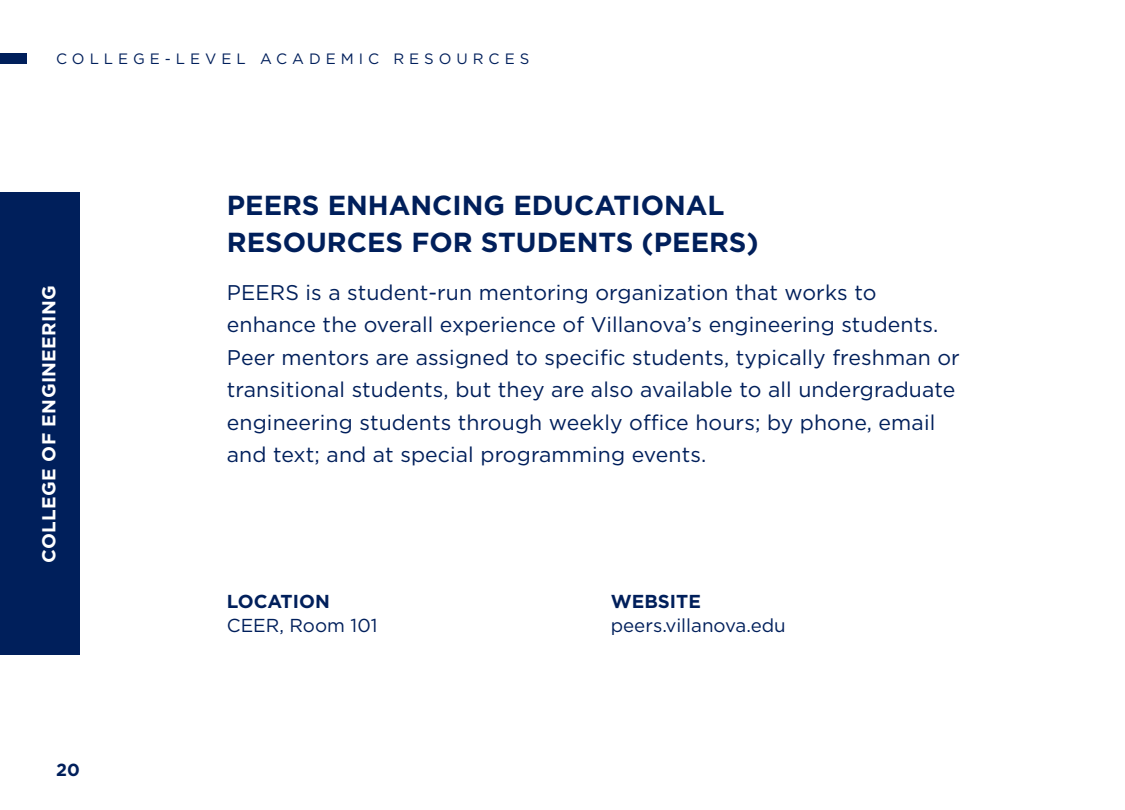
<style>
.page{position:relative;width:1125px;height:810px;background:#fff}
.page>*{position:absolute;margin:0;border:0;box-sizing:border-box;transform-origin:0 0}
.t1{font:700 27.5px/37.5px "Gotham";color:#001f5b}
.t2{font:21.25px/32.5px "Gotham";letter-spacing:.005em;color:#001f5b}
.t3{font:18.75px "Gotham";color:#001f5b}
.t4{font:700 18.75px "Gotham";letter-spacing:.02em;color:#fff}
.t5{font:700 18.75px "Gotham";color:#001f5b}
.t6{font:700 17.5px "Gotham";color:#001f5b}
.t7{font:15px "Gotham";letter-spacing:.33em;color:#001f5b}
</style>
<div class="page">
<div style="left:0;top:53px;width:27px;height:10px;background:#001f5b"></div>
<div style="left:0;top:193px;width:79px;height:462px;background:#001f5b"></div>
<p class="t7" style="left:56px;top:49px;width:475px">COLLEGE-LEVEL ACADEMIC RESOURCES</p>
<p class="t4" style="left:37px;top:563px;width:279px;rotate:-90deg">COLLEGE OF ENGINEERING</p>
<p class="t6" style="left:56px;top:758px;width:25px">20</p>
<p class="t1" style="left:227px;top:186px;width:533px">PEERS ENHANCING EDUCATIONAL<br>RESOURCES FOR STUDENTS (PEERS)</p>
<p class="t2" style="left:227px;top:275px;width:735px">PEERS is a student-run mentoring organization that works to enhance the overall experience of Villanova’s engineering students.<br>Peer mentors are assigned to specific students, typically freshman or transitional students, but they are also available to all undergraduate engineering students through weekly office hours; by phone, email and text; and at special programming events.</p>
<p class="t5" style="left:227px;top:589px;width:104px">LOCATION</p>
<p class="t3" style="left:227px;top:613px;width:152px">CEER, Room 101</p>
<p class="t5" style="left:611px;top:589px;width:92px">WEBSITE</p>
<p class="t3" style="left:611px;top:613px;width:177px">peers.villanova.edu</p>
</div>
